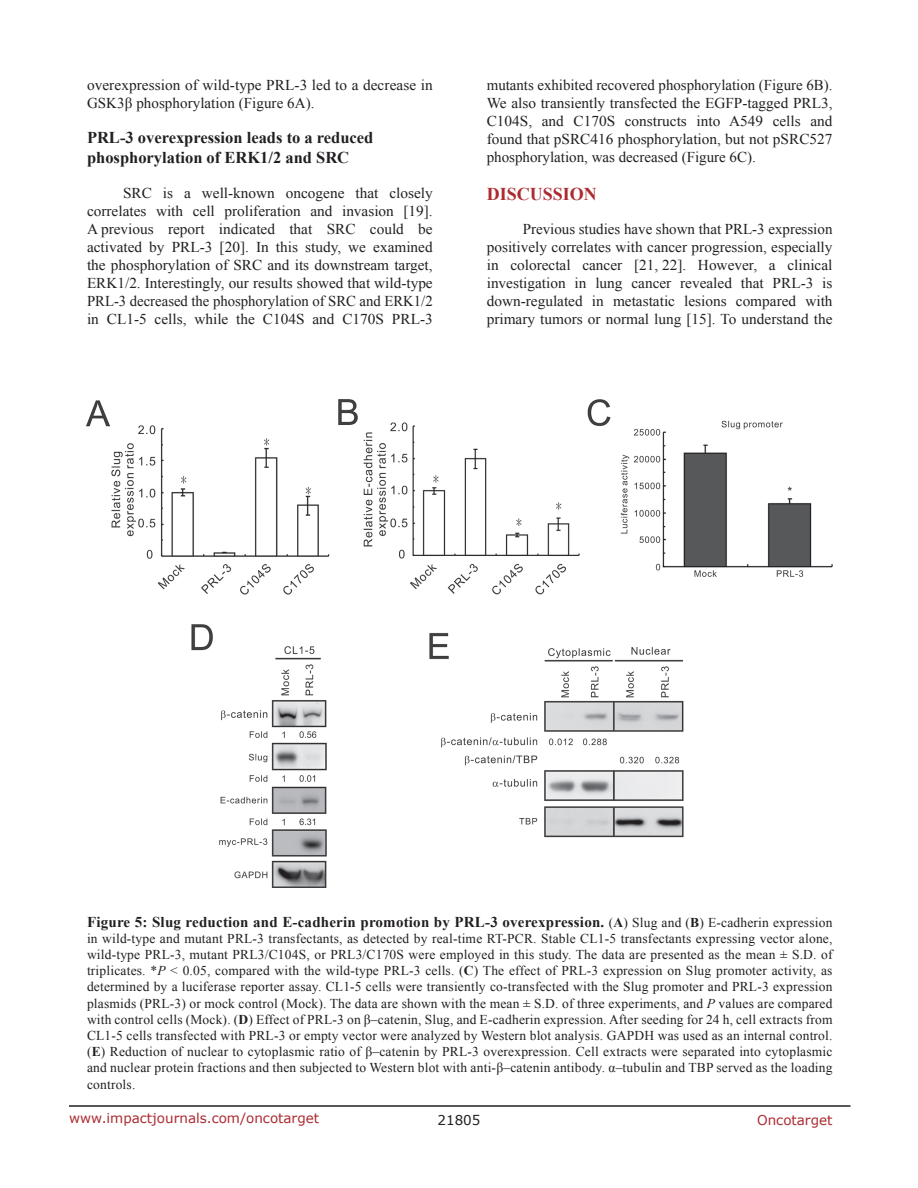
<style>
.page{position:relative;width:918px;height:1188px;background:#fff}
.page>*{position:absolute;margin:0;border:0;box-sizing:border-box;transform-origin:0 0}
.Heading{font:700 18px "Times New Roman";color:#ac2b31}
.SubHeading{font:700 16.5px/19.8px "Times New Roman";color:#221f22}
.BodyText{font:15px/18px "Times New Roman";color:#221f22;text-align:justify}
.FigureText{font:700 15px "Times New Roman";letter-spacing:.015em;color:#221f22}
.FigureText-2{font:13.5px/16.2px "Times New Roman";letter-spacing:.015em;color:#221f22;text-align:justify}
.t1{font:13.5px "Verdana";color:#ac2b31}
.t2{font:13.5px "Verdana";color:#221f22}
.s1{font-weight:400;font-size:13.5px}
.s2{font-size:13.5px}
.s3{font-style:italic}
.s4{font-weight:700}
</style>
<div class="page">
<hr style="left:69px;top:1105px;width:781px;height:2px;background:#231f20">
<img style="left:87px;top:400px;width:745px;height:487px">
<p class="BodyText" style="left:87px;top:76px;width:347px">overexpression of wild‑type PRL‑3 led to a decrease in<br>GSK3β phosphorylation (Figure 6A).</p>
<p class="SubHeading" style="left:87px;top:127px;width:288px">PRL‑3 overexpression leads to a reduced phosphorylation of ERK1/2 and SRC</p>
<p class="BodyText" style="left:87px;top:184px;width:347px;text-indent:36px">SRC is a well‑known oncogene that closely correlates with cell proliferation and invasion [19].<br>A previous report indicated that SRC could be activated by PRL‑3 [20]. In this study, we examined the phosphorylation of SRC and its downstream target, ERK1/2. Interestingly, our results showed that wild‑type PRL‑3 decreased the phosphorylation of SRC and ERK1/2 in CL1‑5 cells, while the C104S and C170S PRL‑3</p>
<p class="BodyText" style="left:487px;top:76px;width:347px">mutants exhibited recovered phosphorylation (Figure 6B).<br>We also transiently transfected the EGFP‑tagged PRL3, C104S, and C170S constructs into A549 cells and found that pSRC416 phosphorylation, but not pSRC527 phosphorylation, was decreased (Figure 6C).</p>
<p class="Heading" style="left:487px;top:182px;width:112px">DISCUSSION</p>
<p class="BodyText" style="left:487px;top:220px;width:347px;text-indent:36px">Previous studies have shown that PRL‑3 expression positively correlates with cancer progression, especially in colorectal cancer [21, 22]. However, a clinical investigation in lung cancer revealed that PRL‑3 is down‑regulated in metastatic lesions compared with primary tumors or normal lung [15]. To understand the</p>
<p class="FigureText" style="left:87px;top:911px;width:747px">Figure 5: Slug reduction and E‑cadherin promotion by PRL‑3 overexpression. <span class="s1">(</span><span class="s2">A</span><span class="s1">) Slug and (</span><span class="s2">B</span><span class="s1">) E‑cadherin expression</span></p>
<p class="FigureText-2" style="left:87px;top:930px;width:747px">in wild‑type and mutant PRL‑3 transfectants, as detected by real‑time RT‑PCR. Stable CL1‑5 transfectants expressing vector alone, wild‑type PRL‑3, mutant PRL3/C104S, or PRL3/C170S were employed in this study. The data are presented as the mean ± S.D. of triplicates. *<span class="s3">P</span> &lt; 0.05, compared with the wild‑type PRL‑3 cells. (<span class="s4">C</span>) The effect of PRL‑3 expression on Slug promoter activity, as determined by a luciferase reporter assay. CL1‑5 cells were transiently co‑transfected with the Slug promoter and PRL‑3 expression plasmids (PRL‑3) or mock control (Mock). The data are shown with the mean ± S.D. of three experiments, and <span class="s3">P</span> values are compared with control cells (Mock). (<span class="s4">D</span>) Effect of PRL‑3 on β–catenin, Slug, and E‑cadherin expression. After seeding for 24 h, cell extracts from CL1‑5 cells transfected with PRL‑3 or empty vector were analyzed by Western blot analysis. GAPDH was used as an internal control. (<span class="s4">E</span>) Reduction of nuclear to cytoplasmic ratio of β–catenin by PRL‑3 overexpression. Cell extracts were separated into cytoplasmic and nuclear protein fractions and then subjected to Western blot with anti‑β–catenin antibody. α–tubulin and TBP served as the loading controls.</p>
<p class="t1" style="left:69px;top:1109px;width:252px">www.impactjournals.com/oncotarget</p>
<p class="t2" style="left:438px;top:1111px;width:44px">21805</p>
<p class="t1" style="left:757px;top:1111px;width:77px">Oncotarget</p>
</div>
